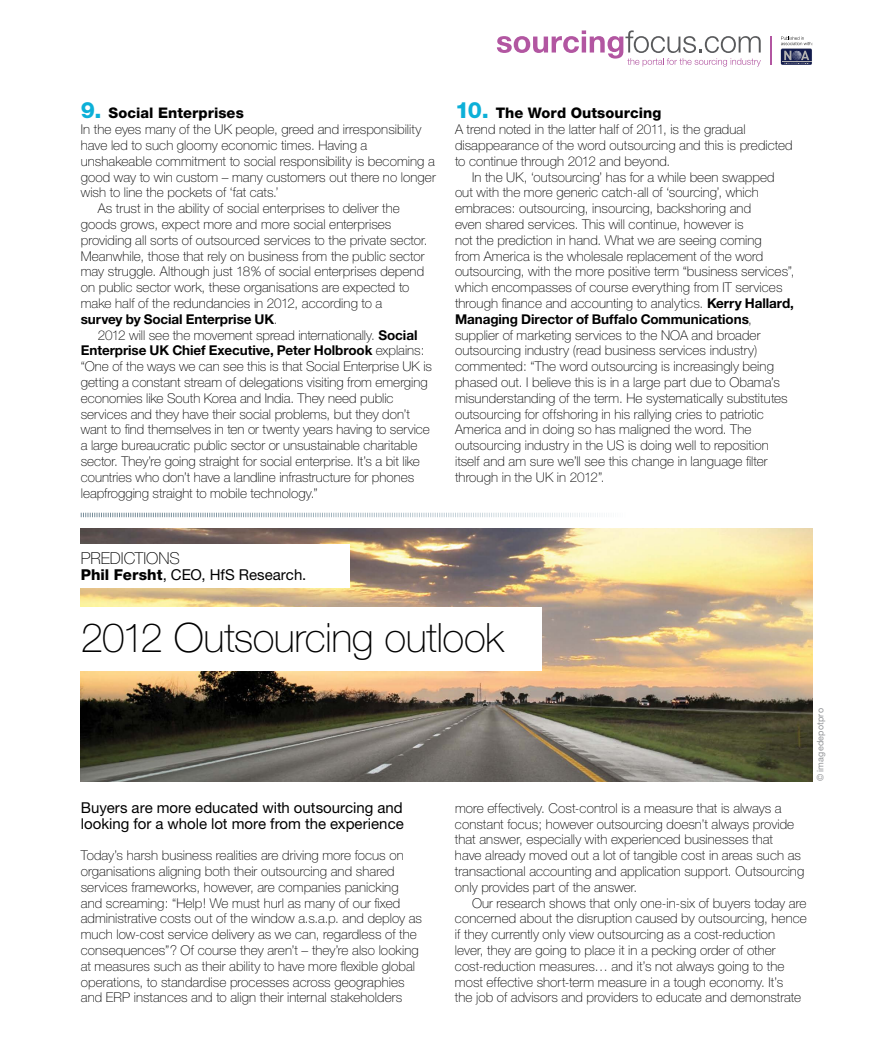
<style>
.page{position:relative;width:893px;height:1063px;background:#fff}
.page>*{position:absolute;margin:0;border:0;box-sizing:border-box;transform-origin:0 0}
.t1{font:100 40.5px "Helvetica Neue";letter-spacing:-.015em;color:#000}
.t2{font:100 16.5px "Helvetica Neue";color:#000}
.t3{font:15px/15.8px "Helvetica Neue";color:#000}
.t4{font:800 14.7px "Helvetica Neue";letter-spacing:.005em;color:#000}
.t5{font:100 13.5px/15.8px "Helvetica Neue";letter-spacing:.005em;color:#000}
.t6{font:700 13.5px "Helvetica Neue";letter-spacing:-.005em;color:#000}
.t7{font:9px "Helvetica Neue";letter-spacing:.015em;color:#939598}
.s1{font-size:22.5px;color:#0cb0d8}
.s2{font-weight:100}
.s3{font-weight:700}
.s4{font-weight:800}
</style>
<div class="page">
<img style="left:81px;top:529px;width:731px;height:252px">
<div style="left:77px;top:607px;width:465px;height:64px;background:#fff"></div>
<div style="left:77px;top:544px;width:273px;height:44px;background:#fff"></div>
<svg style="left:80px;top:512px;width:527px;height:6px"></svg>
<hr style="left:770px;top:37px;width:2px;height:28px;background:#b256a1">
<svg style="left:781px;top:37px;width:32px;height:28px"></svg>
<svg style="left:497px;top:30px;width:264px;height:37px"></svg>
<p class="t4" style="left:81px;top:104px;width:165px"><span class="s1">9.</span> social enterprises</p>
<p class="t5" style="left:81px;top:122px;width:342px">In the eyes many of the UK people, greed and irresponsibility</p>
<p class="t5" style="left:81px;top:137px;width:288px">have led to such gloomy economic times. Having a</p>
<p class="t5" style="left:81px;top:153px;width:355px">unshakeable commitment to social responsibility is becoming a</p>
<p class="t5" style="left:81px;top:169px;width:356px">good way to win custom – many customers out there no longer</p>
<p class="t5" style="left:81px;top:185px;width:199px">wish to line the pockets of ‘fat cats.’</p>
<p class="t5" style="left:98px;top:200px;width:304px">As trust in the ability of social enterprises to deliver the</p>
<p class="t5" style="left:81px;top:216px;width:312px">goods grows, expect more and more social enterprises</p>
<p class="t5" style="left:81px;top:232px;width:348px">providing all sorts of outsourced services to the private sector.</p>
<p class="t5" style="left:81px;top:248px;width:345px">Meanwhile, those that rely on business from the public sector</p>
<p class="t5" style="left:81px;top:264px;width:345px">may struggle. Although just 18% of social enterprises depend</p>
<p class="t5" style="left:81px;top:279px;width:330px">on public sector work, these organisations are expected to</p>
<p class="t5" style="left:81px;top:295px;width:303px">make half of the redundancies in 2012, according to a</p>
<p class="t6" style="left:81px;top:311px;width:198px">survey by social enterprise uK<span class="s2">.</span></p>
<p class="t5" style="left:98px;top:327px;width:321px">2012 will see the movement spread internationally. <span class="s3">social</span></p>
<p class="t6" style="left:81px;top:342px;width:345px">enterprise uK Chief executive, Peter holbrook <span class="s2">explains:</span></p>
<p class="t5" style="left:81px;top:358px;width:353px">“One of the ways we can see this is that Social Enterprise UK is</p>
<p class="t5" style="left:81px;top:374px;width:348px">getting a constant stream of delegations visiting from emerging</p>
<p class="t5" style="left:81px;top:390px;width:314px">economies like South Korea and India. They need public</p>
<p class="t5" style="left:81px;top:406px;width:331px">services and they have their social problems, but they don’t</p>
<p class="t5" style="left:81px;top:422px;width:351px">want to find themselves in ten or twenty years having to service</p>
<p class="t5" style="left:81px;top:437px;width:338px">a large bureaucratic public sector or unsustainable charitable</p>
<p class="t5" style="left:81px;top:453px;width:341px">sector. They’re going straight for social enterprise. It’s a bit like</p>
<p class="t5" style="left:81px;top:469px;width:335px">countries who don’t have a landline infrastructure for phones</p>
<p class="t5" style="left:81px;top:485px;width:238px">leapfrogging straight to mobile technology.”</p>
<p class="t4" style="left:455px;top:104px;width:208px"><span class="s1">10.</span> the Word outsourcing</p>
<p class="t5" style="left:455px;top:122px;width:339px">A trend noted in the latter half of 2011, is the gradual disappearance of the word outsourcing and this is predicted to continue through 2012 and beyond.</p>
<p class="t5" style="left:455px;top:169px;width:341px;text-indent:17px">In the UK, ‘outsourcing’ has for a while been swapped out with the more generic catch-all of ‘sourcing’, which embraces: outsourcing, insourcing, backshoring and<br>even shared services. This will continue, however is<br>not the prediction in hand. What we are seeing coming<br>from America is the wholesale replacement of the word outsourcing, with the more positive term “business services”, which encompasses of course everything from IT services through finance and accounting to analytics. <span class="s3">Kerry hallard, managing director of buffalo Communications</span>, supplier of marketing services to the NOA and broader outsourcing industry (read business services industry) commented: “The word outsourcing is increasingly being phased out. I believe this is in a large part due to Obama’s misunderstanding of the term. He systematically substitutes outsourcing for offshoring in his rallying cries to patriotic America and in doing so has maligned the word. The outsourcing industry in the US is doing well to reposition itself and am sure we’ll see this change in language filter through in the UK in 2012”.</p>
<p class="t2" style="left:81px;top:549px;width:101px">PREDICTIONS</p>
<p class="t3" style="left:81px;top:566px;width:227px"><span class="s4">phil fersht</span>, CEO, HfS Research.</p>
<h1 class="t1" style="left:81px;top:615px;width:425px">2012 Outsourcing outlook</h1>
<p class="t3" style="left:81px;top:799px;width:325px">Buyers are more educated with outsourcing and looking for a whole lot more from the experience</p>
<p class="t5" style="left:81px;top:847px;width:343px">Today’s harsh business realities are driving more focus on organisations aligning both their outsourcing and shared services frameworks, however, are companies panicking and screaming: “Help! We must hurl as many of our fixed administrative costs out of the window a.s.a.p. and deploy as much low-cost service delivery as we can, regardless of the consequences”? Of course they aren’t – they’re also looking at measures such as their ability to have more flexible global operations, to standardise processes across geographies and ERP instances and to align their internal stakeholders</p>
<p class="t5" style="left:455px;top:800px;width:351px">more effectively. Cost-control is a measure that is always a constant focus; however outsourcing doesn’t always provide that answer, especially with experienced businesses that<br>have already moved out a lot of tangible cost in areas such as transactional accounting and application support. Outsourcing only provides part of the answer.</p>
<p class="t5" style="left:455px;top:895px;width:353px;text-indent:17px">Our research shows that only one-in-six of buyers today are concerned about the disruption caused by outsourcing, hence if they currently only view outsourcing as a cost-reduction lever, they are going to place it in a pecking order of other cost-reduction measures… and it’s not always going to the most effective short-term measure in a tough economy. It’s<br>the job of advisors and providers to educate and demonstrate</p>
<p class="t7" style="left:815px;top:781px;width:74px;rotate:-90deg">© imagedepotpro</p>
</div>
